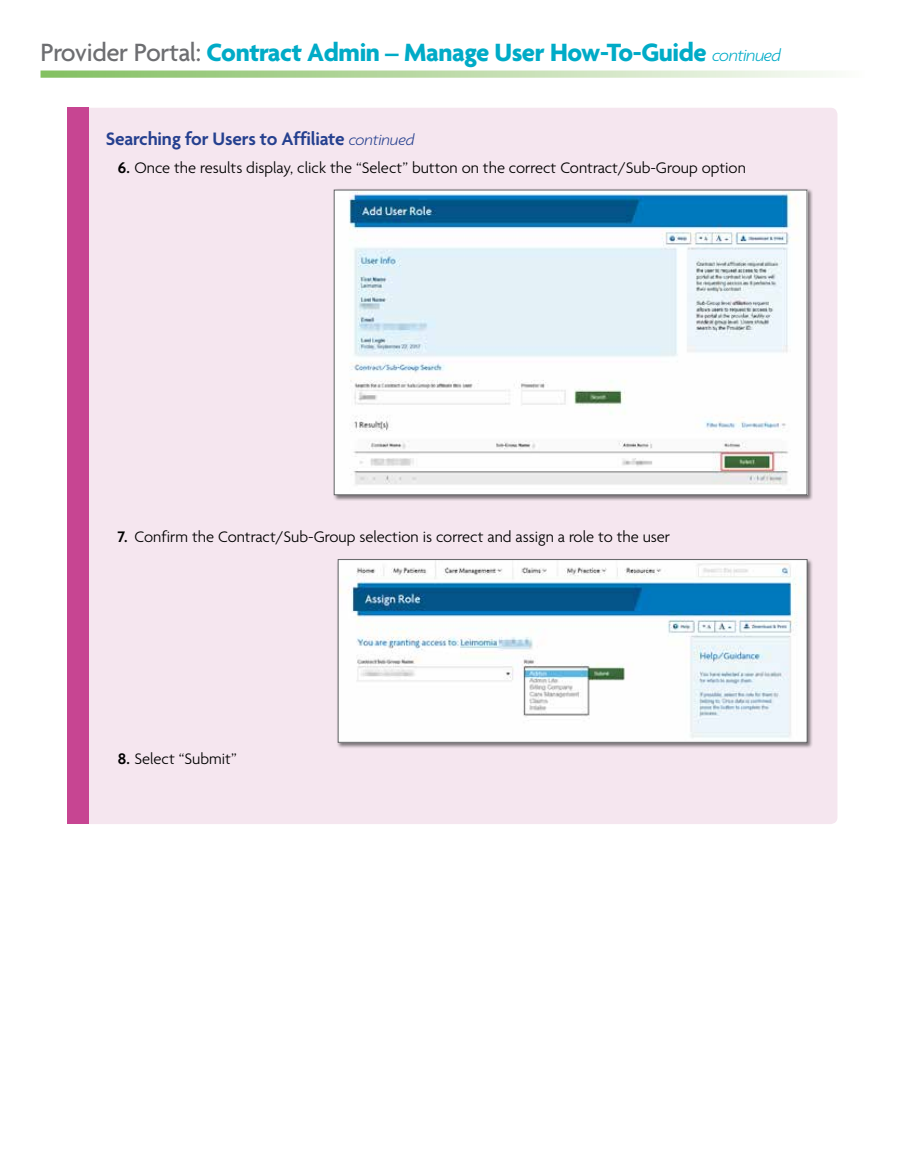
<style>
.page{position:relative;width:905px;height:1175px;background:#fff}
.page>*{position:absolute;margin:0;border:0;box-sizing:border-box;transform-origin:0 0}
.t1{font:700 27px "Agenda";letter-spacing:-.015em;color:#00abc7}
.t2{font:600 19.5px "Agenda";letter-spacing:-.01em;color:#25408f}
.t3{font:300 16.5px "Agenda";color:#000}
.s1{font-weight:500;color:#6d6e71}
.s2{font-weight:300;font-style:italic;font-size:18px}
.s3{font-weight:300;font-style:italic;font-size:16.5px}
.s4{font-weight:600}
</style>
<div class="page">
<svg style="left:40px;top:70px;width:793px;height:8px;background:#c2deb1"></svg>
<div style="left:89px;top:108px;width:748px;height:716px;background:#f5e6ef"></div>
<div style="left:68px;top:108px;width:21px;height:716px;background:#c74592"></div>
<div style="left:333px;top:189px;width:480px;height:312px;background:#000;opacity:.5"></div>
<img style="left:336px;top:191px;width:469px;height:302px">
<div style="left:334px;top:189px;width:473px;height:306px;border:1px solid #636466"></div>
<div style="left:336px;top:558px;width:477px;height:190px;background:#000;opacity:.5"></div>
<img style="left:340px;top:561px;width:465px;height:179px">
<div style="left:338px;top:559px;width:469px;height:183px;border:1px solid #636466"></div>
<h1 class="t1" style="left:40px;top:36px;width:742px"><span class="s1">Provider Portal:</span> Contract Admin – Manage User How-To-Guide <span class="s2">continued</span></h1>
<p class="t2" style="left:106px;top:127px;width:310px">Searching for Users to Affiliate <span class="s3">continued</span></p>
<p class="t3" style="left:118px;top:158px;width:629px"><span class="s4">6.</span> Once the results display, click the “Select” button on the correct Contract/Sub-Group option</p>
<p class="t3" style="left:118px;top:527px;width:553px"><span class="s4">7.</span> Confirm the Contract/Sub-Group selection is correct and assign a role to the user</p>
<p class="t3" style="left:118px;top:749px;width:120px"><span class="s4">8.</span> Select “Submit”</p>
</div>
